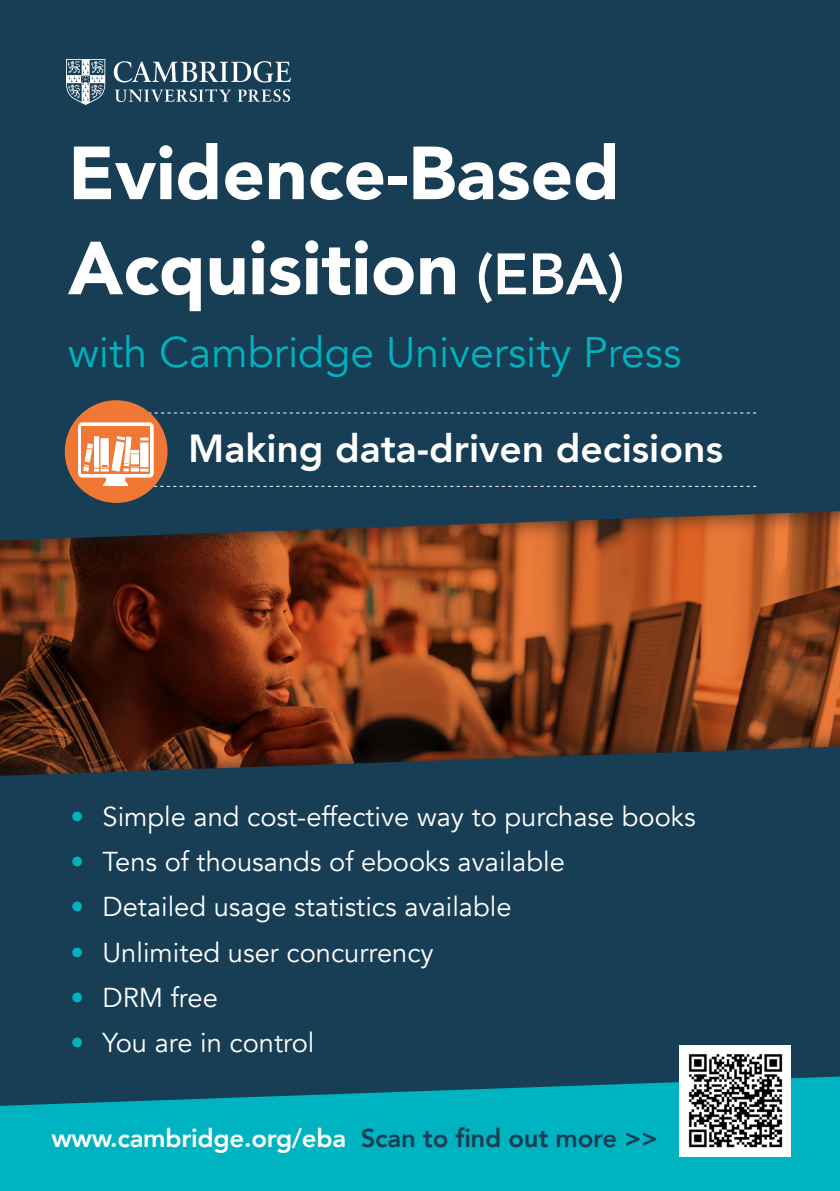
<style>
.page{position:relative;width:840px;height:1191px;background:#fff}
.page>*{position:absolute;margin:0;border:0;box-sizing:border-box;transform-origin:0 0}
.t1{font:900 74.2px/95px "Avenir";color:#fff}
.t2{font:42.6px "Avenir";color:#00b3c0}
.t3{font:800 39px "Avenir";color:#fff}
.t4{font:27.2px "Avenir";color:#fff}
.t5{font:800 25.8px "Avenir";letter-spacing:-.01em;color:#fff}
.s1{font-weight:800;font-size:57.6px}
.s2{font-weight:300;color:#00b3c0}
.s3{color:#173e55}
</style>
<div class="page">
<img style="left:0;top:561px;width:839px;height:163px">
<div style="left:0;top:724px;width:839px;height:467px;background:#231f20;opacity:.85"></div>
<div style="left:0;top:746px;width:839px;height:330px;background:#173e55"></div>
<svg style="left:0;top:1076px;width:839px;height:115px;background:#05a3b1"></svg>
<div style="left:0;top:0;width:839px;height:561px;background:#231f20;opacity:.85"></div>
<div style="left:0;top:0;width:839px;height:540px;background:#173e55"></div>
<svg style="left:149px;top:412px;width:606px;height:1px"></svg>
<div style="left:65px;top:400px;width:102px;height:103px;background:#f17834;border-radius:50%"></div>
<svg style="left:78px;top:422px;width:677px;height:65px;background:#344e5d"></svg>
<div style="left:679px;top:1045px;width:111px;height:111px;background:#fff"></div>
<img style="left:688px;top:1053px;width:95px;height:95px">
<img style="left:66px;top:59px;width:224px;height:46px">
<p class="t1" style="left:68px;top:124px;width:557px">Evidence-Based<br>Acquisition <span class="s1">(EBA)</span></p>
<p class="t2" style="left:68px;top:327px;width:614px">with Cambridge University Press</p>
<p class="t3" style="left:188px;top:418px;width:536px">Making data-driven decisions</p>
<p class="t4" style="left:70px;top:800px;width:626px"><span class="s2">•</span> Simple and cost-effective way to purchase books</p>
<p class="t4" style="left:70px;top:846px;width:495px"><span class="s2">•</span> Tens of thousands of ebooks available</p>
<p class="t4" style="left:70px;top:891px;width:442px"><span class="s2">•</span> Detailed usage statistics available</p>
<p class="t4" style="left:70px;top:936px;width:364px"><span class="s2">•</span> Unlimited user concurrency</p>
<p class="t4" style="left:70px;top:981px;width:149px"><span class="s2">•</span> DRM free</p>
<p class="t4" style="left:70px;top:1026px;width:245px"><span class="s2">•</span> You are in control</p>
<p class="t5" style="left:51px;top:1118px;width:608px">www.cambridge.org/eba <span class="s3">Scan to find out more &gt;&gt;</span></p>
</div>
